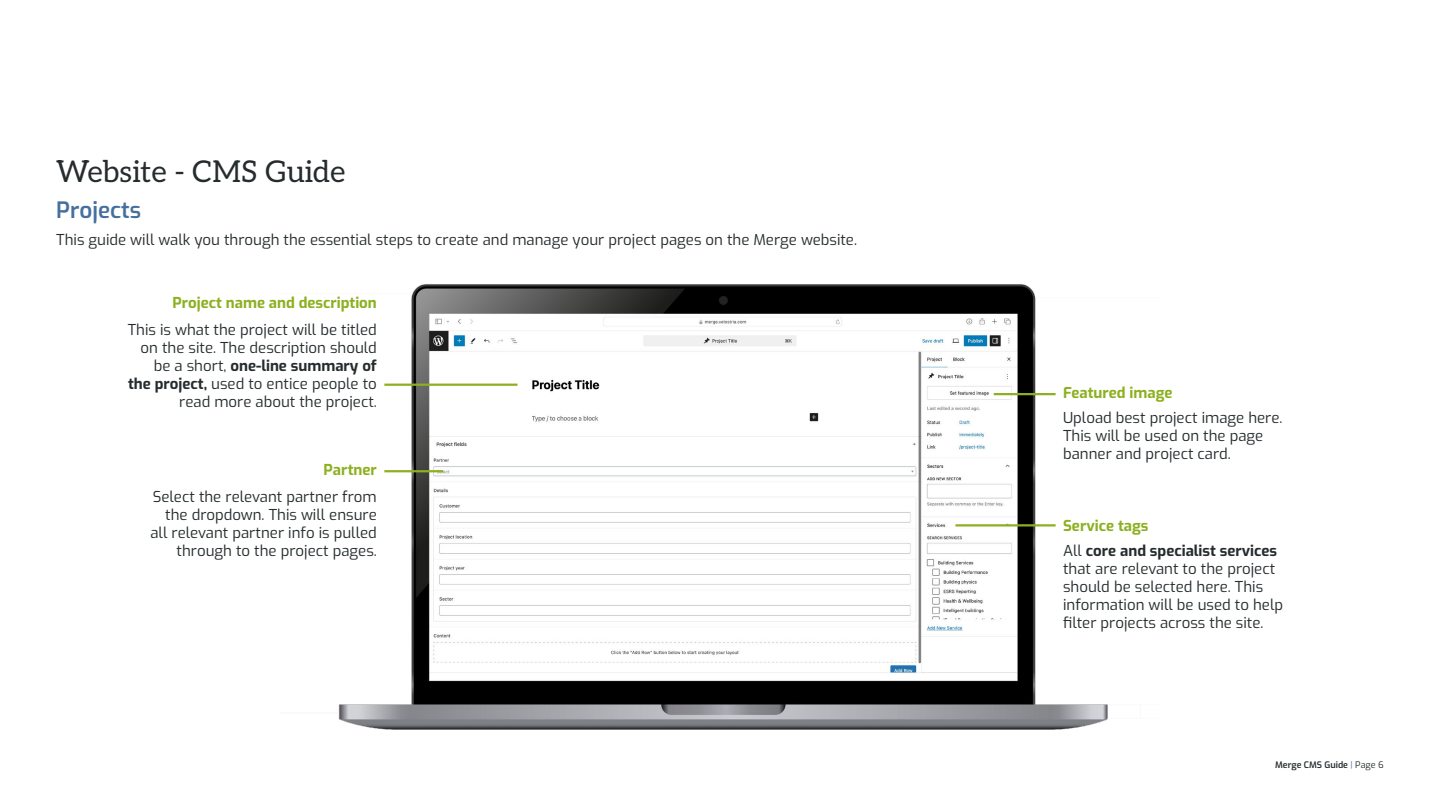
<style>
.page{position:relative;width:1440px;height:810px;background:#fff}
.page>*{position:absolute;margin:0;border:0;box-sizing:border-box;transform-origin:0 0}
.t1{font:30px "Aleo";color:#262c2e}
.t2{font:600 22.5px "Exo";color:#45709e}
.t3{font:15px/18px "Exo";color:#262c2e;text-align:right}
.t4{font:700 15px "Exo";color:#8cb01f}
.t5{font:700 15px/25.5px "Exo";color:#262c2e}
.t6{font:600 9px "Exo";color:#262c2e}
.s1{font-weight:700}
.s2{color:#8cb01f}
.s3{font-weight:400}
.s4{font-weight:400;color:#45709f}
</style>
<div class="page">
<img style="left:338px;top:284px;width:770px;height:446px">
<hr style="left:384px;top:384px;width:134px;height:2px;background:#8cb01f">
<hr style="left:384px;top:470px;width:59px;height:2px;background:#8cb01f">
<hr style="left:994px;top:393px;width:62px;height:2px;background:#8cb01f">
<hr style="left:956px;top:524px;width:100px;height:2px;background:#8cb01f">
<h1 class="t1" style="left:56px;top:147px;width:291px">Website - CMS Guide</h1>
<h2 class="t2" style="left:56px;top:193px;width:86px">Projects</h2>
<p class="t3" style="left:56px;top:230px;width:802px">This guide will walk you through the essential steps to create and manage your project pages on the Merge website.</p>
<p class="t4" style="left:173px;top:292px;width:206px">Project name and description</p>
<p class="t3" style="left:128px;top:320px;width:251px">This is what the project will be titled on the site. The description should be a short, <span class="s1">one-line summary of the project,</span> used to entice people to read more about the project.</p>
<p class="t4" style="left:324px;top:459px;width:55px">Partner</p>
<p class="t3" style="left:150px;top:487px;width:228px">Select the relevant partner from the dropdown. This will ensure all relevant partner info is pulled through to the project pages.</p>
<p class="t4" style="left:1063px;top:381px;width:111px">Featured image</p>
<p class="t3" style="left:1063px;top:408px;width:221px;text-align:left">Upload best project image here.<br>This will be used on the page banner and project card.</p>
<p class="t5" style="left:1063px;top:512px;width:216px"><span class="s2">Service tags<br></span><span class="s3">All</span> core and specialist services</p>
<p class="t3" style="left:1063px;top:559px;width:221px;text-align:left">that are relevant to the project should be selected here. This information will be used to help filter projects across the site.</p>
<p class="t6" style="left:1275px;top:758px;width:110px">Merge CMS Guide <span class="s4">|</span> <span class="s3">Page 6</span></p>
</div>
